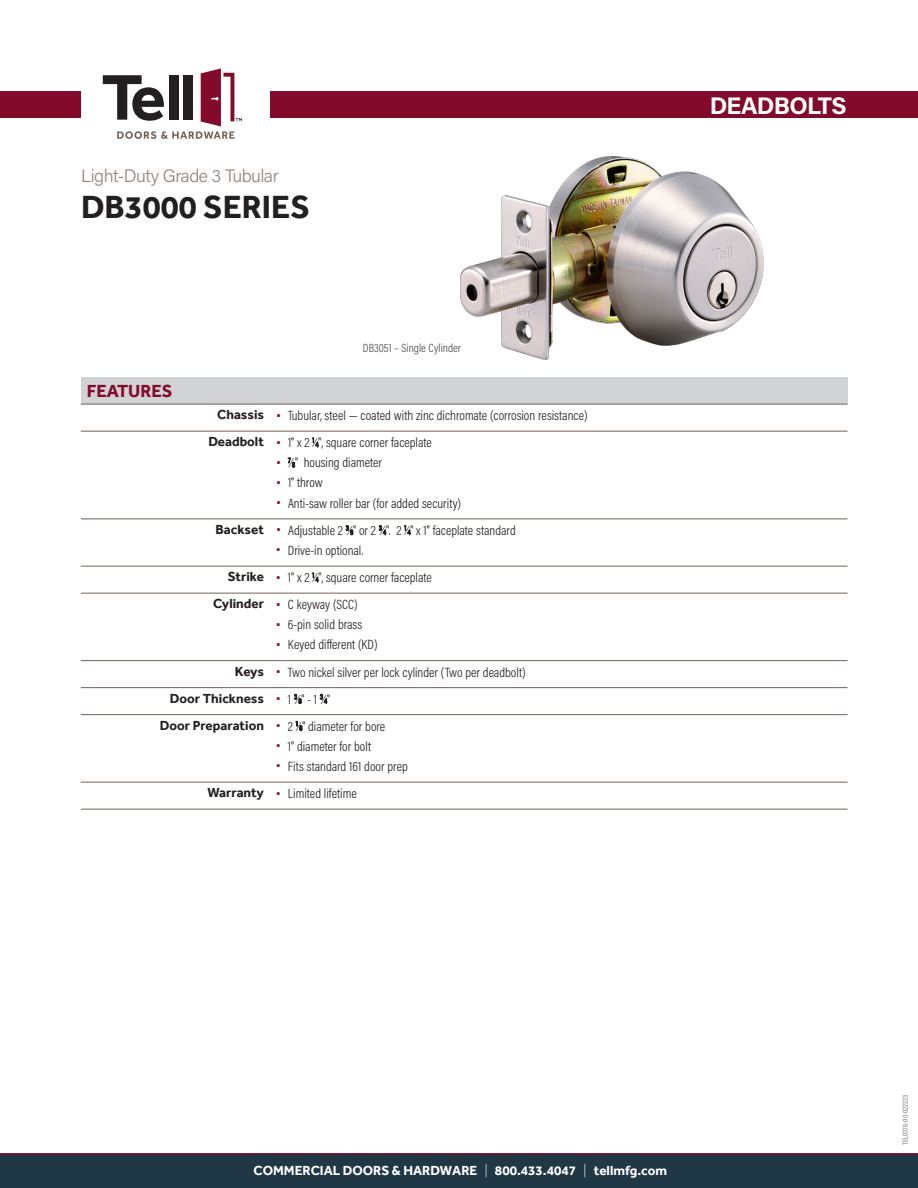
<style>
.page{position:relative;width:918px;height:1188px;background:#fff}
.page>*{position:absolute;margin:0;border:0;box-sizing:border-box;transform-origin:0 0}
.Spec_Page_Head{font:700 33px "Effra";color:#231f20}
.Product_Type{font:700 24px "Acumin Pro";letter-spacing:-.03em;color:#fff}
.Grade_Description{font:300 18px "Acumin Pro";letter-spacing:-.03em;color:#948680}
.Table_HEAD_Red_Bold{font:700 18px "Effra";color:#830a2b}
.t1{font:300 13.5px "Acumin Pro Cond";color:#231f20}
.Spec_table_black_bol{font:700 13.5px "Effra";color:#231f20}
.t2{font:700 13.5px "Effra";color:#fff}
.photo_captions{font:300 12px "Acumin Pro Cond";color:#4b4c4d}
.t3{font:7.5px "Acumin Pro Cond";letter-spacing:.005em;color:#76787b}
.s1{font-family:"Acumin Pro";font-weight:400;color:#830a2b}
.s2{font-size:7.35px}
.s3{font-weight:300}
</style>
<div class="page">
<div style="left:81px;top:377px;width:767px;height:27px;background:#d1d2d4"></div>
<hr style="left:81px;top:404px;width:189px;height:1px;background:#716259">
<hr style="left:270px;top:404px;width:578px;height:1px;background:#716259">
<hr style="left:81px;top:431px;width:189px;height:1px;background:#716259">
<hr style="left:270px;top:431px;width:578px;height:1px;background:#716259">
<hr style="left:81px;top:519px;width:189px;height:1px;background:#716259">
<hr style="left:270px;top:519px;width:578px;height:1px;background:#716259">
<hr style="left:81px;top:566px;width:189px;height:1px;background:#716259">
<hr style="left:270px;top:566px;width:578px;height:1px;background:#716259">
<hr style="left:81px;top:593px;width:189px;height:1px;background:#716259">
<hr style="left:270px;top:593px;width:578px;height:1px;background:#716259">
<hr style="left:81px;top:660px;width:189px;height:1px;background:#716259">
<hr style="left:270px;top:660px;width:578px;height:1px;background:#716259">
<hr style="left:81px;top:687px;width:189px;height:1px;background:#716259">
<hr style="left:270px;top:687px;width:578px;height:1px;background:#716259">
<hr style="left:81px;top:714px;width:189px;height:1px;background:#716259">
<hr style="left:270px;top:714px;width:578px;height:1px;background:#716259">
<hr style="left:81px;top:782px;width:189px;height:1px;background:#716259">
<hr style="left:270px;top:782px;width:578px;height:1px;background:#716259">
<hr style="left:81px;top:809px;width:189px;height:1px;background:#716259">
<hr style="left:270px;top:809px;width:578px;height:1px;background:#716259">
<img style="left:460px;top:156px;width:304px;height:204px">
<div style="left:0;top:91px;width:918px;height:27px;background:#830a2b"></div>
<div style="left:0;top:1154px;width:918px;height:34px;background:#203746"></div>
<hr style="left:0;top:1153px;width:918px;height:2px;background:#830a2b">
<div style="left:81px;top:51px;width:189px;height:102px;background:#fff"></div>
<svg style="left:103px;top:68px;width:139px;height:71px"></svg>
<p class="Grade_Description" style="left:81px;top:163px;width:199px">Light-Duty Grade 3 Tubular</p>
<p class="Spec_Page_Head" style="left:81px;top:187px;width:230px">DB3000 SERIES</p>
<p class="Table_HEAD_Red_Bold" style="left:87px;top:380px;width:87px">FEATURES</p>
<p class="photo_captions" style="left:363px;top:340px;width:100px">DB3051 – Single Cylinder</p>
<p class="Spec_table_black_bol" style="left:217px;top:407px;width:48px">Chassis</p>
<p class="t1" style="left:276px;top:407px;width:313px"><span class="s1">•</span> Tubular, steel — coated with zinc dichromate (corrosion resistance)</p>
<p class="Spec_table_black_bol" style="left:208px;top:434px;width:57px">Deadbolt</p>
<p class="t1" style="left:276px;top:434px;width:157px"><span class="s1">•</span> 1" x 2 <sup>1</sup>⁄<span class="s2">4</span>", square corner faceplate</p>
<p class="t1" style="left:276px;top:454px;width:108px"><span class="s1">•</span> <sup>7</sup>⁄<span class="s2">8</span>" housing diameter</p>
<p class="t1" style="left:276px;top:474px;width:48px"><span class="s1">•</span> 1" throw</p>
<p class="t1" style="left:276px;top:494px;width:187px"><span class="s1">•</span> Anti-saw roller bar (for added security)</p>
<p class="Spec_table_black_bol" style="left:216px;top:521px;width:50px">Backset</p>
<p class="t1" style="left:276px;top:522px;width:241px"><span class="s1">•</span> Adjustable 2 <sup>3</sup>⁄<span class="s2">8</span>" or 2 <sup>3</sup>⁄<span class="s2">4</span>". 2 <sup>1</sup>⁄<span class="s2">4</span>" x 1" faceplate standard</p>
<p class="t1" style="left:276px;top:542px;width:89px"><span class="s1">•</span> Drive-in optional.</p>
<p class="Spec_table_black_bol" style="left:228px;top:569px;width:38px">Strike</p>
<p class="t1" style="left:276px;top:569px;width:157px"><span class="s1">•</span> 1" x 2 <sup>1</sup>⁄<span class="s2">4</span>", square corner faceplate</p>
<p class="Spec_table_black_bol" style="left:213px;top:596px;width:52px">Cylinder</p>
<p class="t1" style="left:276px;top:596px;width:83px"><span class="s1">•</span> C keyway (SCC)</p>
<p class="t1" style="left:276px;top:616px;width:88px"><span class="s1">•</span> 6-pin solid brass</p>
<p class="t1" style="left:276px;top:636px;width:103px"><span class="s1">•</span> Keyed different (KD)</p>
<p class="Spec_table_black_bol" style="left:235px;top:663px;width:31px">Keys</p>
<p class="t1" style="left:276px;top:663px;width:251px"><span class="s1">•</span> Two nickel silver per lock cylinder (Two per deadbolt)</p>
<p class="Spec_table_black_bol" style="left:170px;top:690px;width:96px">Door Thickness</p>
<p class="t1" style="left:276px;top:690px;width:56px"><span class="s1">•</span> 1 <sup>3</sup>⁄<span class="s2">8</span>" - 1 <sup>3</sup>⁄<span class="s2">4</span>"</p>
<p class="Spec_table_black_bol" style="left:160px;top:717px;width:106px">Door Preparation</p>
<p class="t1" style="left:276px;top:717px;width:111px"><span class="s1">•</span> 2 <sup>1</sup>⁄<span class="s2">8</span>" diameter for bore</p>
<p class="t1" style="left:276px;top:737px;width:97px"><span class="s1">•</span> 1" diameter for bolt</p>
<p class="t1" style="left:276px;top:758px;width:133px"><span class="s1">•</span> Fits standard 161 door prep</p>
<p class="Spec_table_black_bol" style="left:207px;top:785px;width:58px">Warranty</p>
<p class="t1" style="left:276px;top:785px;width:82px"><span class="s1">•</span> Limited lifetime</p>
<p class="Product_Type" style="left:710px;top:88px;width:139px">DEADBOLTS</p>
<p class="t2" style="left:254px;top:1162px;width:415px">COMMERCIAL DOORS &amp; HARDWARE <span class="s3">|</span> 800.433.4047 <span class="s3">|</span> tellmfg.com</p>
<p class="t3" style="left:900px;top:1145px;width:52px;rotate:-90deg">TEL0376-00-022223</p>
</div>
